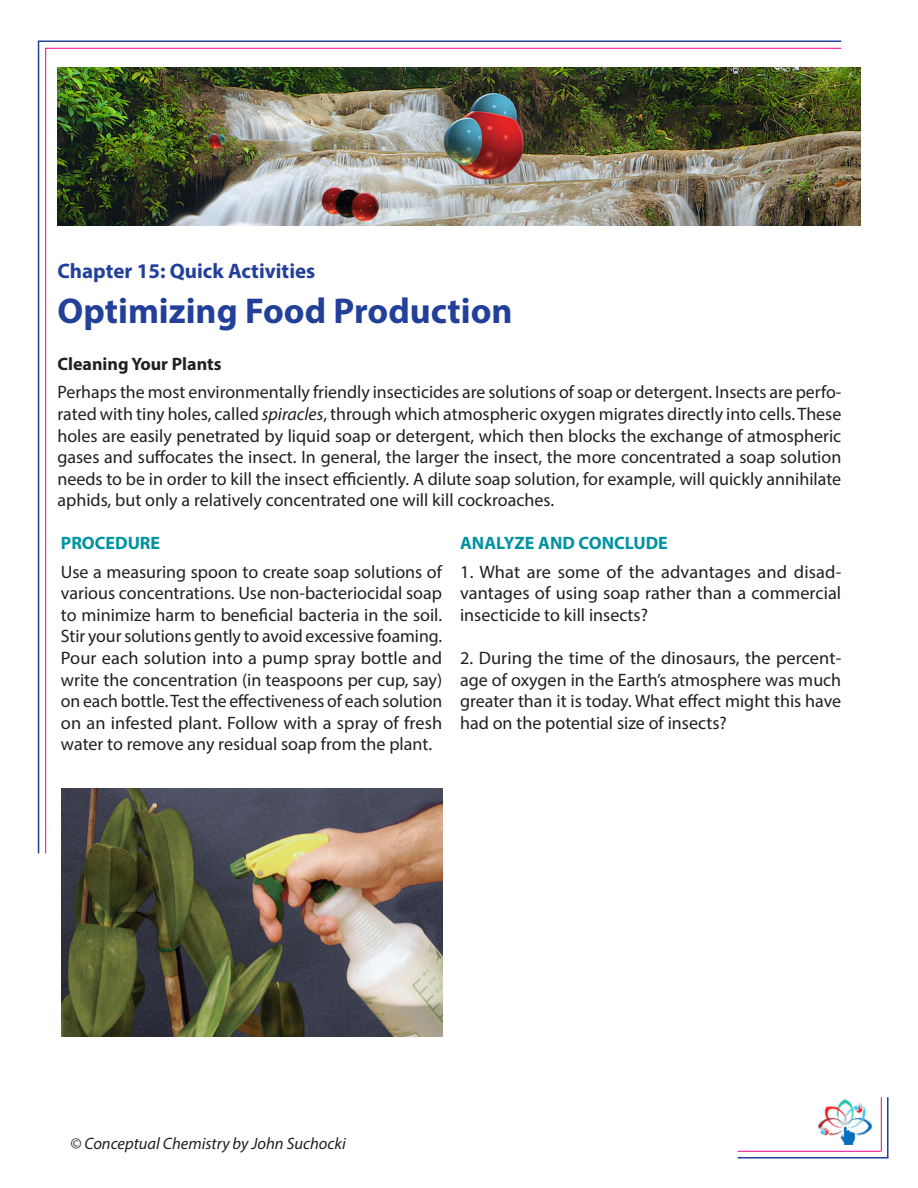
<style>
.page{position:relative;width:918px;height:1188px;background:#fff}
.page>*{position:absolute;margin:0;border:0;box-sizing:border-box;transform-origin:0 0}
.t1{font:700 36px "Myriad Pro";color:#223f99}
.t2{font:700 21px "Myriad Pro";color:#223f99}
.t3{font:18px/21.6px "Myriad Pro";color:#231f20;text-align:justify}
.t4{font:700 18px "Myriad Pro";color:#0093a0}
.t5{font:700 18px "Myriad Pro";color:#231f20}
.t6{font:italic 16.5px "Myriad Pro";color:#231f20}
.s1{font-style:italic}
</style>
<div class="page">
<img style="left:818px;top:1099px;width:53px;height:45px">
<hr style="left:38px;top:41px;width:1px;height:812px;background:#223f99">
<hr style="left:38px;top:40px;width:803px;height:2px;background:#223f99">
<hr style="left:45px;top:48px;width:1px;height:805px;background:#ed028c">
<hr style="left:45px;top:48px;width:796px;height:1px;background:#ed028c">
<hr style="left:887px;top:1097px;width:2px;height:61px;background:#223f99">
<hr style="left:738px;top:1157px;width:151px;height:2px;background:#223f99">
<hr style="left:881px;top:1097px;width:1px;height:54px;background:#ed028c">
<hr style="left:738px;top:1151px;width:143px;height:1px;background:#ed028c">
<img style="left:57px;top:68px;width:804px;height:157px">
<img style="left:61px;top:788px;width:381px;height:249px">
<p class="t2" style="left:57px;top:257px;width:259px">Chapter 15: Quick Activities</p>
<p class="t1" style="left:57px;top:288px;width:457px">Optimizing Food Production</p>
<p class="t5" style="left:57px;top:352px;width:166px">Cleaning Your Plants</p>
<p class="t3" style="left:57px;top:381px;width:785px">Perhaps the most environmentally friendly insecticides are solutions of soap or detergent. Insects are perfo&shy;rated with tiny holes, called <span class="s1">spiracles</span>, through which atmospheric oxygen migrates directly into cells. These holes are easily penetrated by liquid soap or detergent, which then blocks the exchange of atmospheric gases and suffocates the insect. In general, the larger the insect, the more concentrated a soap solution needs to be in order to kill the insect efficiently. A dilute soap solution, for example, will quickly annihilate aphids, but only a relatively concentrated one will kill cockroaches.</p>
<p class="t4" style="left:61px;top:531px;width:101px">PROCEDURE</p>
<p class="t3" style="left:61px;top:560px;width:383px">Use a measuring spoon to create soap solutions of various concentrations. Use non-bacteriocidal soap to minimize harm to beneficial bacteria in the soil.<br>Stir your solutions gently to avoid excessive foaming.<br>Pour each solution into a pump spray bottle and write the concentration (in teaspoons per cup, say) on each bottle. Test the effectiveness of each solution on an infested plant. Follow with a spray of fresh water to remove any residual soap from the plant.</p>
<p class="t4" style="left:460px;top:531px;width:209px">ANALYZE AND CONCLUDE</p>
<p class="t3" style="left:460px;top:560px;width:383px">1. What are some of the advantages and disad&shy;vantages of using soap rather than a commercial insecticide to kill insects?</p>
<p class="t3" style="left:460px;top:647px;width:383px">2. During the time of the dinosaurs, the percent&shy;age of oxygen in the Earth’s atmosphere was much greater than it is today. What effect might this have had on the potential size of insects?</p>
<p class="t6" style="left:70px;top:1134px;width:277px">© Conceptual Chemistry by John Suchocki</p>
</div>
